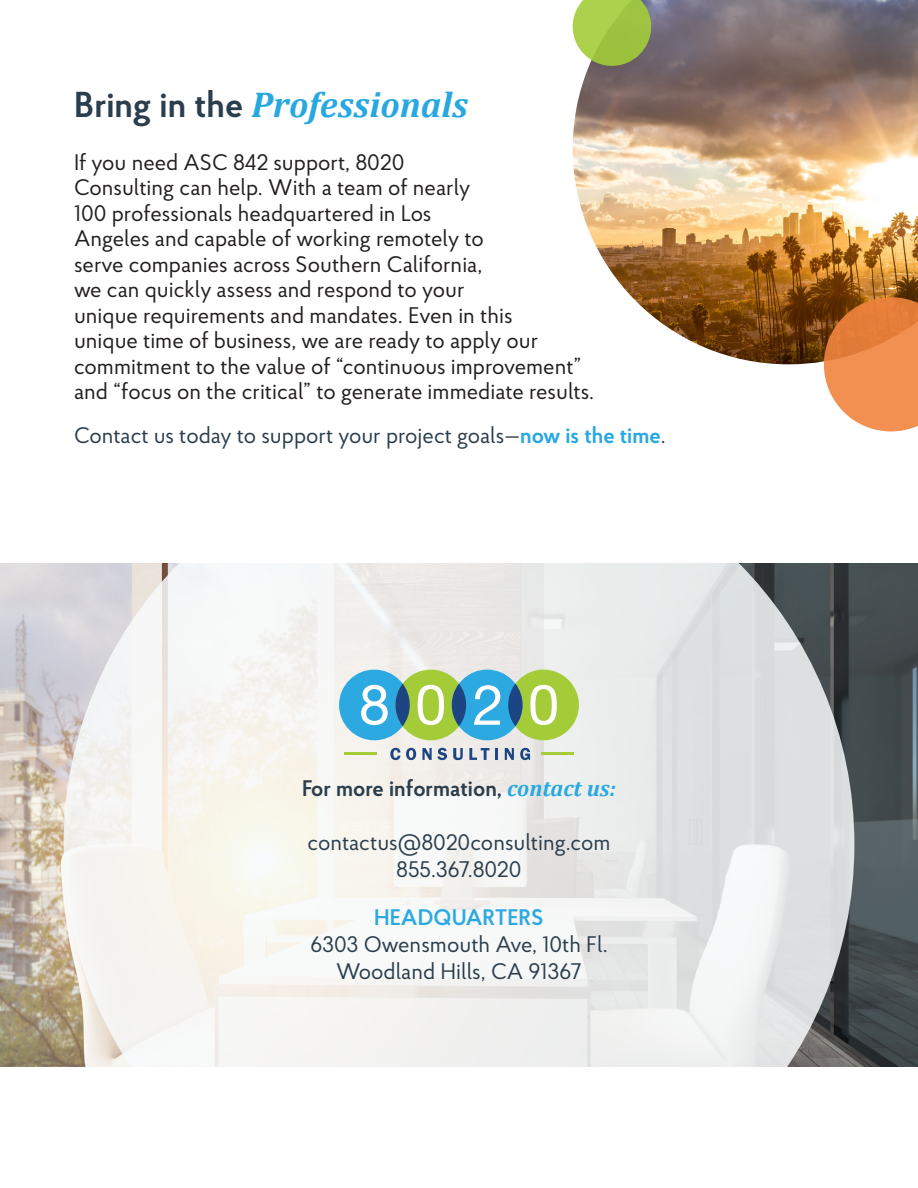
<style>
.page{position:relative;width:918px;height:1188px;background:#fff}
.page>*{position:absolute;margin:0;border:0;box-sizing:border-box;transform-origin:0 0}
.t1{font:italic 700 36px "Cambria";color:#27a8e0}
.Body_11pt-front{font:22.5px/25.5px "Proba Pro";color:#231f20}
.Body_11pt-front-2{font:22.5px "Proba Pro";color:#2b3e4d}
.t2{font:600 22.5px "Proba Pro";color:#2b3e4d}
.t3{font:600 22.5px "Proba Pro";color:#2da9e1}
.s1{font-family:"Proba Pro";font-weight:600;font-style:normal;color:#2b3e4d}
.s2{font-weight:600;color:#27a8e0}
.s3{font-family:"Cambria";font-weight:700;font-style:italic;color:#27a8e0}
</style>
<div class="page">
<img style="left:0;top:563px;width:918px;height:504px">
<svg style="left:64px;top:563px;width:790px;height:504px;fill:#f1f0ed"></svg>
<hr style="left:541px;top:753px;width:33px;height:2px;background:#a4cc39">
<hr style="left:344px;top:753px;width:33px;height:2px;background:#a4cc39">
<svg style="left:390px;top:748px;width:26px;height:12px"></svg>
<svg style="left:422px;top:748px;width:25px;height:12px"></svg>
<svg style="left:453px;top:748px;width:10px;height:12px"></svg>
<svg style="left:469px;top:748px;width:20px;height:12px"></svg>
<svg style="left:495px;top:748px;width:3px;height:12px"></svg>
<svg style="left:505px;top:748px;width:9px;height:12px"></svg>
<svg style="left:520px;top:748px;width:10px;height:12px"></svg>
<div style="left:339px;top:670px;width:71px;height:70px;background:#2da9e1;border-radius:50%"></div>
<div style="left:395px;top:670px;width:71px;height:70px;background:#a4cc39;border-radius:50%"></div>
<div style="left:508px;top:670px;width:71px;height:70px;background:#a4cc39;border-radius:50%"></div>
<div style="left:452px;top:670px;width:71px;height:70px;background:#2da9e1;border-radius:50%"></div>
<svg style="left:395px;top:684px;width:15px;height:42px"></svg>
<div style="left:452px;top:684px;width:14px;height:42px;background:#1e4583;border-radius:50%"></div>
<svg style="left:508px;top:684px;width:15px;height:42px"></svg>
<svg style="left:530px;top:685px;width:27px;height:40px"></svg>
<svg style="left:474px;top:685px;width:26px;height:40px"></svg>
<svg style="left:418px;top:685px;width:26px;height:40px"></svg>
<svg style="left:361px;top:685px;width:27px;height:40px"></svg>
<img style="left:573px;top:0;width:345px;height:364px">
<svg style="left:573px;top:0;width:78px;height:66px;background:#a4c356"></svg>
<svg style="left:824px;top:297px;width:94px;height:134px;background:#e38b51"></svg>
<p class="t1" style="left:74px;top:79px;width:396px"><span class="s1">Bring in the</span> Professionals</p>
<p class="Body_11pt-front" style="left:74px;top:149px;width:522px">If you need ASC 842 support, 8020<br>Consulting can help. With a team of nearly<br>100 professionals headquartered in Los<br>Angeles and capable of working remotely to<br>serve companies across Southern California,<br>we can quickly assess and respond to your<br>unique requirements and mandates. Even in this<br>unique time of business, we are ready to apply our commitment to the value of “continuous improvement” and “focus on the critical” to generate immediate results.</p>
<p class="Body_11pt-front-2" style="left:74px;top:421px;width:593px">Contact us today to support your project goals—<span class="s2">now is the time</span>.</p>
<p class="t2" style="left:302px;top:774px;width:315px">For more information, <span class="s3">contact us:</span></p>
<p class="Body_11pt-front-2" style="left:308px;top:828px;width:304px">contactus@8020consulting.com</p>
<p class="Body_11pt-front-2" style="left:396px;top:855px;width:127px">855.367.8020</p>
<p class="t3" style="left:374px;top:903px;width:171px">HEADQUARTERS</p>
<p class="Body_11pt-front-2" style="left:310px;top:930px;width:299px">6303 Owensmouth Ave, 10th Fl.</p>
<p class="Body_11pt-front-2" style="left:336px;top:957px;width:247px">Woodland Hills, CA 91367</p>
</div>
